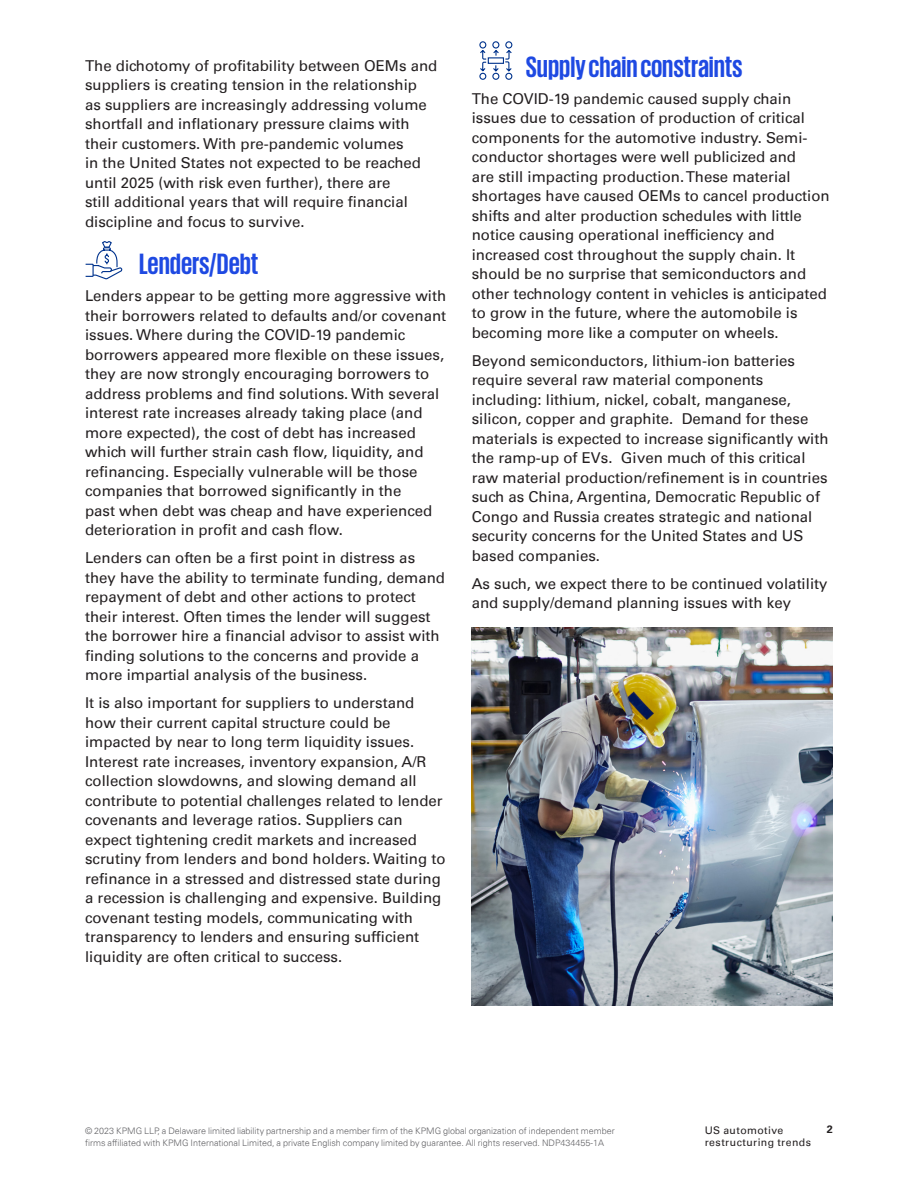
<style>
.page{position:relative;width:918px;height:1188px;background:#fff}
.page>*{position:absolute;margin:0;border:0;box-sizing:border-box;transform-origin:0 0}
.t1{font:700 30px "KPMG";color:#1e49e2}
.t2{font:15px/19.5px "Univers 55 Roman";color:#231f20}
.t3{font:700 10.8px "Univers 65";color:#231f20}
.t4{font:10.5px "Univers 55 Roman";letter-spacing:.04em;color:#231f20}
.t5{font:300 9px/12px "Univers 45";color:#636366}
</style>
<div class="page">
<svg style="left:85px;top:241px;width:38px;height:39px"></svg>
<svg style="left:479px;top:41px;width:34px;height:39px"></svg>
<img style="left:472px;top:627px;width:361px;height:378px">
<p class="t2" style="left:85px;top:56px;width:354px">The dichotomy of profitability between OEMs and suppliers is creating tension in the relationship<br>as suppliers are increasingly addressing volume shortfall and inflationary pressure claims with their customers. With pre-pandemic volumes<br>in the United States not expected to be reached until 2025 (with risk even further), there are<br>still additional years that will require financial discipline and focus to survive.</p>
<h1 class="t1" style="left:139px;top:249px;width:121px">Lenders/Debt</h1>
<p class="t2" style="left:85px;top:286px;width:363px">Lenders appear to be getting more aggressive with their borrowers related to defaults and/or covenant issues. Where during the COVID-19 pandemic borrowers appeared more flexible on these issues, they are now strongly encouraging borrowers to address problems and find solutions. With several interest rate increases already taking place (and more expected), the cost of debt has increased which will further strain cash flow, liquidity, and refinancing. Especially vulnerable will be those companies that borrowed significantly in the<br>past when debt was cheap and have experienced deterioration in profit and cash flow.</p>
<p class="t2" style="left:85px;top:548px;width:362px">Lenders can often be a first point in distress as they have the ability to terminate funding, demand repayment of debt and other actions to protect their interest. Often times the lender will suggest the borrower hire a financial advisor to assist with finding solutions to the concerns and provide a more impartial analysis of the business.</p>
<p class="t2" style="left:85px;top:693px;width:362px">It is also important for suppliers to understand how their current capital structure could be impacted by near to long term liquidity issues.<br>Interest rate increases, inventory expansion, A/R collection slowdowns, and slowing demand all contribute to potential challenges related to lender covenants and leverage ratios. Suppliers can expect tightening credit markets and increased scrutiny from lenders and bond holders. Waiting to refinance in a stressed and distressed state during a recession is challenging and expensive. Building covenant testing models, communicating with transparency to lenders and ensuring sufficient liquidity are often critical to success.</p>
<h1 class="t1" style="left:526px;top:51px;width:218px">Supply chain constraints</h1>
<p class="t2" style="left:472px;top:89px;width:360px">The COVID-19 pandemic caused supply chain issues due to cessation of production of critical components for the automotive industry. Semi&shy;conductor shortages were well publicized and<br>are still impacting production. These material shortages have caused OEMs to cancel production shifts and alter production schedules with little notice causing operational inefficiency and increased cost throughout the supply chain. It should be no surprise that semiconductors and other technology content in vehicles is anticipated to grow in the future, where the automobile is becoming more like a computer on wheels.</p>
<p class="t2" style="left:472px;top:351px;width:358px">Beyond semiconductors, lithium-ion batteries require several raw material components including: lithium, nickel, cobalt, manganese, silicon, copper and graphite. Demand for these materials is expected to increase significantly with the ramp-up of EVs. Given much of this critical raw material production/refinement is in countries such as China, Argentina, Democratic Republic of Congo and Russia creates strategic and national security concerns for the United States and US based companies.</p>
<p class="t2" style="left:472px;top:574px;width:357px">As such, we expect there to be continued volatility and supply/demand planning issues with key</p>
<p class="t5" style="left:85px;top:1124px;width:531px">© 2023 KPMG LLP, a Delaware limited liability partnership and a member firm of the KPMG global organization of independent member firms affiliated with KPMG International Limited, a private English company limited by guarantee. All rights reserved. NDP434455-1A</p>
<p class="t4" style="left:705px;top:1124px;width:80px">US automotive</p>
<p class="t3" style="left:827px;top:1123px;width:8px">2</p>
<p class="t4" style="left:705px;top:1136px;width:108px">restructuring trends</p>
</div>
